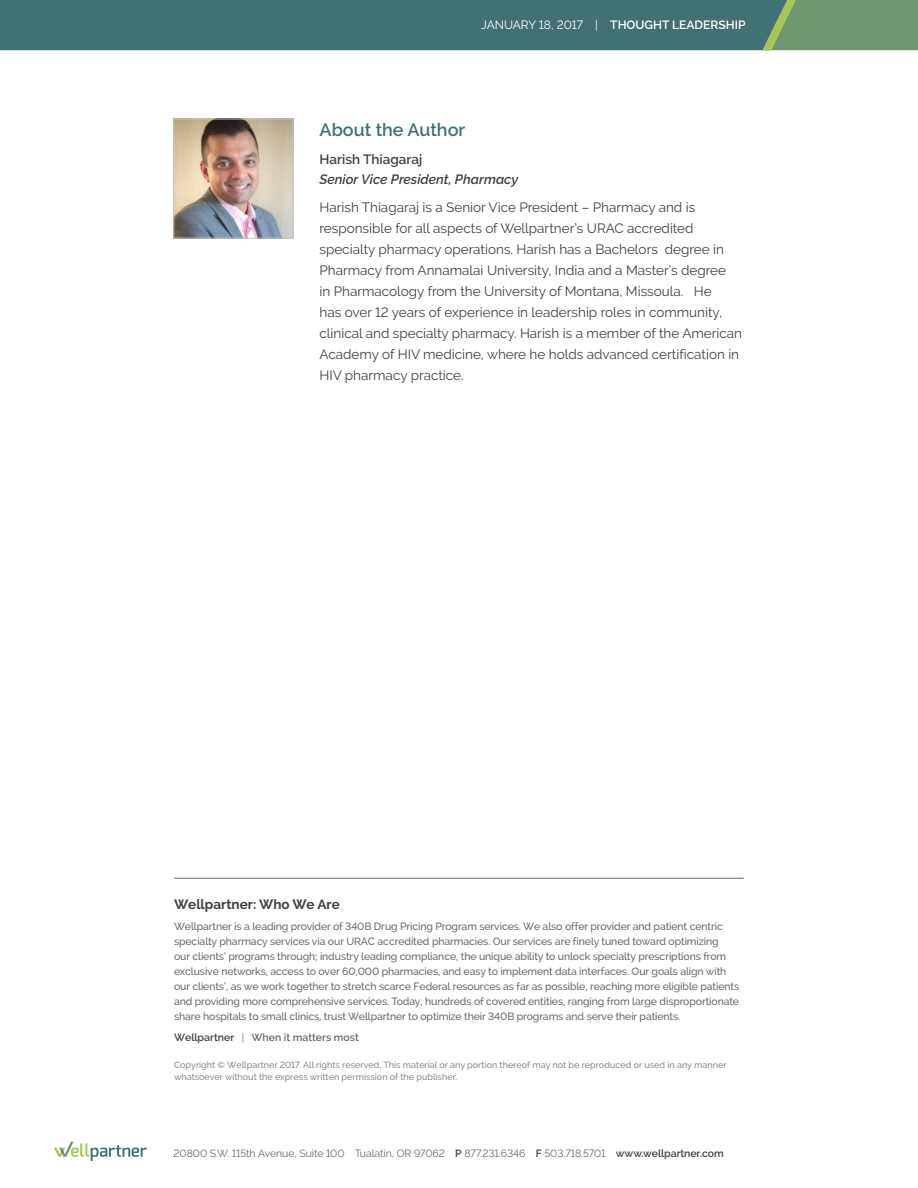
<style>
.page{position:relative;width:918px;height:1188px;background:#fff}
.page>*{position:absolute;margin:0;border:0;box-sizing:border-box;transform-origin:0 0}
.About_the_Author_-_H{font:600 18px "Raleway";color:#417172}
.Body_Copy_2__default{font:13.5px/21px "Raleway";color:#424041}
.About_the_Author_-_T{font:italic 600 13.5px "Raleway";color:#424041}
.About_WP_Subhead{font:700 13.5px "Raleway";color:#424041}
.About_the_Author_-_N{font:600 13.5px "Raleway";color:#424041}
.Content_type{font:600 12px "Raleway";color:#fff}
.About_WP_Copy{font:500 10.5px/15px "Raleway";letter-spacing:-.01em;color:#686968}
.t1{font:10.5px "Raleway";letter-spacing:-.005em;color:#686968}
.About_WP_Copy-2{font:600 10.5px "Raleway";color:#686968}
.Copyright_Disclaimer{font:500 9px/12px "Raleway";color:#898a8b}
.s1{font-weight:400}
.s2{color:#424041}
.s3{font-weight:600;color:#424041}
</style>
<div class="page">
<svg style="left:54px;top:1142px;width:93px;height:19px"></svg>
<hr style="left:174px;top:878px;width:570px;height:1px;background:#686968">
<svg style="left:0;top:0;width:918px;height:50px;background:#487770"></svg>
<img style="left:176px;top:121px;width:115px;height:115px">
<div style="left:174px;top:119px;width:119px;height:119px;border:1px solid #c6c5c3"></div>
<p class="Content_type" style="left:481px;top:18px;width:266px"><span class="s1">JANUARY 18, 2017 |</span> THOUGHT LEADERSHIP</p>
<p class="About_the_Author_-_H" style="left:320px;top:119px;width:147px">About the Author</p>
<p class="About_the_Author_-_N" style="left:320px;top:152px;width:104px">Harish Thiagaraj</p>
<p class="About_the_Author_-_T" style="left:320px;top:171px;width:200px">Senior Vice President, Pharmacy</p>
<p class="Body_Copy_2__default" style="left:320px;top:197px;width:424px">Harish Thiagaraj is a Senior Vice President – Pharmacy and is responsible for all aspects of Wellpartner’s URAC accredited specialty pharmacy operations. Harish has a Bachelors degree in Pharmacy from Annamalai University, India and a Master’s degree<br>in Pharmacology from the University of Montana, Missoula. He<br>has over 12 years of experience in leadership roles in community, clinical and specialty pharmacy. Harish is a member of the American Academy of HIV medicine, where he holds advanced certification in HIV pharmacy practice.</p>
<p class="About_WP_Subhead" style="left:174px;top:897px;width:167px">Wellpartner: Who We Are</p>
<p class="About_WP_Copy" style="left:174px;top:919px;width:567px">Wellpartner is a leading provider of 340B Drug Pricing Program services. We also offer provider and patient centric specialty pharmacy services via our URAC accredited pharmacies. Our services are finely tuned toward optimizing<br>our clients’ programs through; industry leading compliance, the unique ability to unlock specialty prescriptions from exclusive networks, access to over 60,000 pharmacies, and easy to implement data interfaces. Our goals align with our clients’, as we work together to stretch scarce Federal resources as far as possible, reaching more eligible patients and providing more comprehensive services. Today, hundreds of covered entities, ranging from large disproportionate share hospitals to small clinics, trust Wellpartner to optimize their 340B programs and serve their patients.</p>
<p class="About_WP_Copy-2" style="left:174px;top:1031px;width:186px"><span class="s2">Wellpartner</span> <span class="s1">|</span> When it matters most</p>
<p class="Copyright_Disclaimer" style="left:174px;top:1059px;width:554px">Copyright © Wellpartner 2017. All rights reserved. This material or any portion thereof may not be reproduced or used in any manner whatsoever without the express written permission of the publisher.</p>
<p class="t1" style="left:174px;top:1147px;width:552px">20800 S.W. 115th Avenue, Suite 100 Tualatin, OR 97062 <span class="s3">P</span> 877.231.6346 <span class="s3">F</span> 503.718.5701 <span class="s3">www.wellpartner.com</span></p>
</div>
